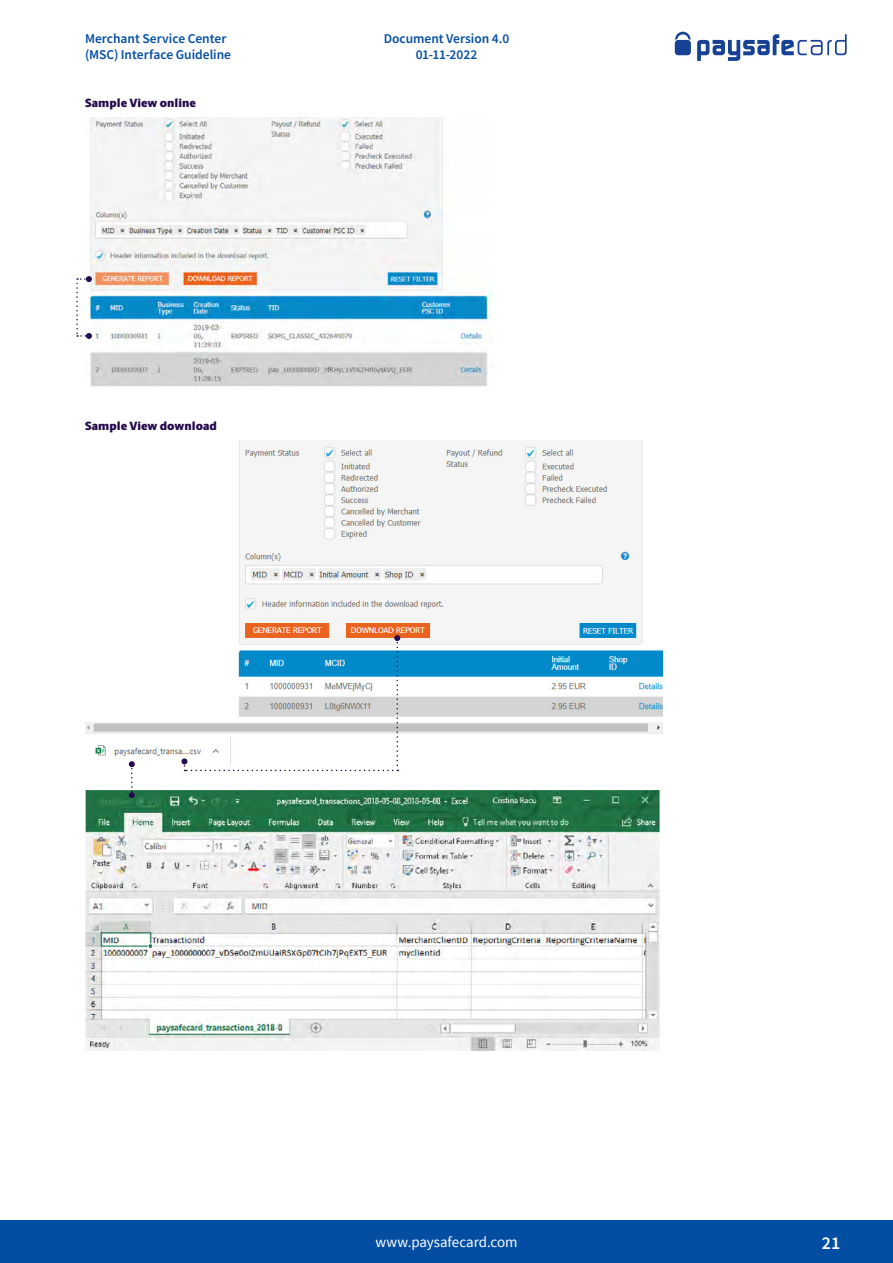
<style>
.page{position:relative;width:893px;height:1263px;background:#fff}
.page>*{position:absolute;margin:0;border:0;box-sizing:border-box;transform-origin:0 0}
.t1{font:600 18px "Source Sans Pro";color:#fff}
.t2{font:15px "Source Sans Pro";letter-spacing:-.005em;color:#fff}
.t3{font:600 13.5px/16.2px "Source Sans Pro";letter-spacing:-.005em;color:#034ea2}
.t4{font:900 12px "Berlingske Sans";color:#240b4b}
</style>
<div class="page">
<div style="left:0;top:1220px;width:893px;height:43px;background:#034ea2"></div>
<div style="left:675px;top:40px;width:16px;height:15px;background:#164194;border-radius:3px"></div>
<svg style="left:675px;top:32px;width:15px;height:8px"></svg>
<svg style="left:697px;top:34px;width:150px;height:27px"></svg>
<img style="left:90px;top:117px;width:402px;height:270px">
<img style="left:85px;top:441px;width:577px;height:324px">
<img style="left:85px;top:791px;width:575px;height:259px">
<svg style="left:181px;top:635px;width:219px;height:136px"></svg>
<svg style="left:129px;top:761px;width:6px;height:37px"></svg>
<svg style="left:76px;top:276px;width:16px;height:63px"></svg>
<p class="t3" style="left:85px;top:30px;width:148px">Merchant Service Center (MSC) Interface Guideline</p>
<p class="t3" style="left:384px;top:30px;width:127px;text-align:center">Document Version 4.0<br>01-11-2022</p>
<p class="t4" style="left:85px;top:94px;width:112px">Sample View online</p>
<p class="t4" style="left:85px;top:417px;width:134px">Sample View download</p>
<p class="t2" style="left:375px;top:1232px;width:144px">www.paysafecard.com</p>
<h1 class="t1" style="left:822px;top:1231px;width:20px">21</h1>
</div>
